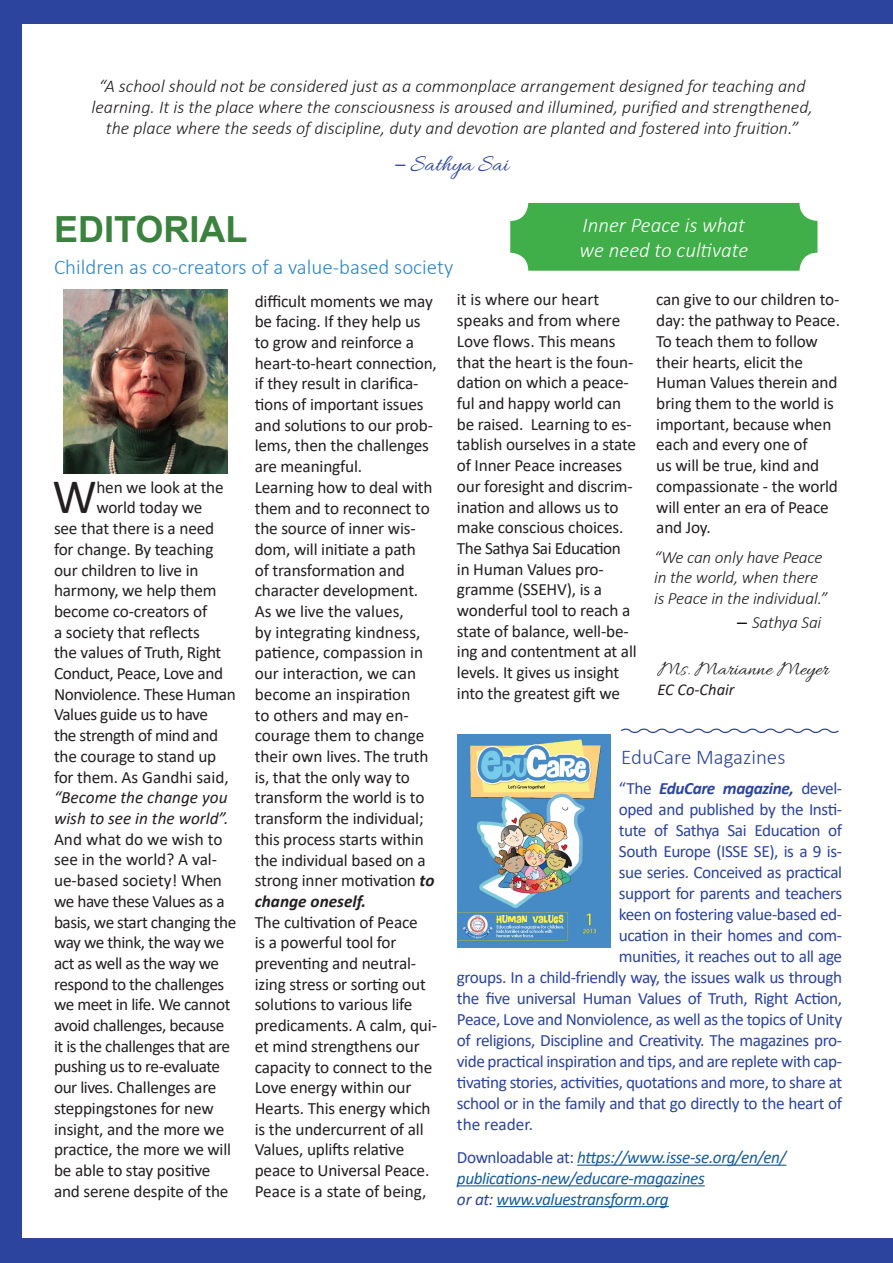
<style>
.page{position:relative;width:893px;height:1263px;background:#2c449e}
.page>*{position:absolute;margin:0;border:0;box-sizing:border-box;transform-origin:0 0}
.t1{font:49.8px "Calibri";color:#231f20}
.t2{font:700 36px "Arial";color:#3a823d}
.t3{font:24px "Allura";color:#2c449e}
.t4{font:300 21px "Calibri";color:#2e85c6}
.t5{font:italic 300 21px "Calibri";color:#fff}
.t6{font:300 21px "Calibri";color:#2c449e}
.t7{font:21px "Allura";color:#231f20}
.t8{font:italic 300 18px/21px "Calibri";color:#231f20;text-align:center}
.t9{font:17.25px/20.7px "Calibri";letter-spacing:-.01em;color:#231f20}
.t10{font:17.25px "Calibri";letter-spacing:-.025em;color:#2c449e}
.t11{font:italic 17.25px/20.7px "Calibri";letter-spacing:-.025em;color:#175d9e}
.t12{font:italic 300 17.25px/20.7px "Calibri";letter-spacing:-.01em;color:#231f20}
.t13{font:italic 17.25px "Calibri";color:#231f20}
.t14{font:italic 700 17.25px "Calibri";letter-spacing:-.025em;color:#2c449e}
.t15{font:17.25px "Calibri";color:#2c449e}
.t16{font:italic 16.5px "Calibri";color:#231f20}
.s1{font-family:"Arial";font-size:18px}
.s2{font-weight:700;font-style:italic}
.s3{font-family:"Arial";font-weight:400;font-style:normal;font-size:18px;color:#000}
.s4{font-weight:400;font-style:normal}
.s5{font-style:normal;color:#2c449e}
.s6{color:#2c449e}
</style>
<div class="page">
<div style="left:23px;top:24px;width:870px;height:1213px;background:#fff"></div>
<div style="left:510px;top:203px;width:307px;height:68px;background:#40ae49;border-radius:18px"></div>
<img style="left:63px;top:289px;width:164px;height:184px">
<hr style="left:577px;top:1164px;width:209px;height:2px;background:#175d9e">
<hr style="left:457px;top:1185px;width:248px;height:1px;background:#175d9e">
<hr style="left:497px;top:1206px;width:172px;height:1px;background:#175d9e">
<img style="left:458px;top:734px;width:152px;height:214px">
<svg style="left:621px;top:728px;width:218px;height:5px"></svg>
<p class="t8" style="left:92px;top:75px;width:723px">“A school should not be considered just as a commonplace arrangement designed for teaching and learning. It is the place where the consciousness is aroused and illumined, purified and strengthened,</p>
<p class="t8" style="left:106px;top:117px;width:694px">the place where the seeds of discipline, duty and devotion are planted and fostered into fruition.”</p>
<p class="t3" style="left:395px;top:151px;width:115px"><span class="s1">–</span> Sathya Sai</p>
<p class="t2" style="left:54px;top:204px;width:195px">EDITORIAL</p>
<p class="t4" style="left:54px;top:254px;width:401px">Children as co-creators of a value-based society</p>
<p class="t5" style="left:583px;top:212px;width:164px">Inner Peace is what</p>
<p class="t5" style="left:579px;top:237px;width:170px">we need to cultivate</p>
<p class="t1" style="left:53px;top:462px;width:46px">W</p>
<p class="t9" style="left:96px;top:476px;width:129px">hen we look at the</p>
<p class="t9" style="left:96px;top:497px;width:108px">world today we</p>
<p class="t9" style="left:54px;top:518px;width:162px">see that there is a need</p>
<p class="t9" style="left:54px;top:538px;width:161px">for change. By teaching</p>
<p class="t9" style="left:54px;top:559px;width:146px">our children to live in</p>
<p class="t9" style="left:54px;top:580px;width:164px">harmony, we help them</p>
<p class="t9" style="left:54px;top:600px;width:155px">become co-creators of</p>
<p class="t9" style="left:54px;top:621px;width:147px">a society that reflects</p>
<p class="t9" style="left:54px;top:642px;width:169px">the values of Truth, Right</p>
<p class="t9" style="left:54px;top:662px;width:171px">Conduct, Peace, Love and</p>
<p class="t9" style="left:54px;top:683px;width:183px">Nonviolence. These Human</p>
<p class="t9" style="left:54px;top:704px;width:156px">Values guide us to have</p>
<p class="t9" style="left:54px;top:725px;width:166px">the strength of mind and</p>
<p class="t9" style="left:54px;top:745px;width:164px">the courage to stand up</p>
<p class="t9" style="left:54px;top:766px;width:176px">for them. As Gandhi said,</p>
<p class="t13" style="left:54px;top:786px;width:175px">“Become the change you</p>
<p class="t13" style="left:54px;top:806px;width:176px">wish to see in the world”.</p>
<p class="t9" style="left:54px;top:828px;width:184px">And what do we wish to see in the world? A val&shy;ue-based society! When we have these Values as a basis, we start changing the way we think, the way we act as well as the way we respond to the challenges we meet in life. We cannot avoid challenges, because it is the challenges that are pushing us to re-evaluate our lives. Challenges are steppingstones for new insight, and the more we practice, the more we will be able to stay positive and serene despite of the</p>
<p class="t9" style="left:255px;top:290px;width:184px">difficult moments we may be facing. If they help us to grow and reinforce a heart-to-heart connection, if they result in clarifica&shy;tions of important issues and solutions to our prob&shy;lems, then the challenges are meaningful.</p>
<p class="t9" style="left:255px;top:476px;width:179px">Learning how to deal with them and to reconnect to the source of inner wis&shy;dom, will initiate a path of transformation and character development.</p>
<p class="t9" style="left:255px;top:600px;width:181px">As we live the values,<br>by integrating kindness, patience, compassion in our interaction, we can become an inspiration<br>to others and may en&shy;courage them to change their own lives. The truth is, that the only way to transform the world is to transform the individual; this process starts within the individual based on a strong inner motivation <span class="s2">to change oneself.</span></p>
<p class="t9" style="left:255px;top:911px;width:184px">The cultivation of Peace<br>is a powerful tool for preventing and neutral&shy;izing stress or sorting out solutions to various life predicaments. A calm, qui&shy;et mind strengthens our capacity to connect to the<br>Love energy within our<br>Hearts. This energy which is the undercurrent of all<br>Values, uplifts relative peace to Universal Peace.</p>
<p class="t9" style="left:255px;top:1180px;width:173px">Peace is a state of being,</p>
<p class="t9" style="left:457px;top:289px;width:181px">it is where our heart speaks and from where<br>Love flows. This means that the heart is the foun&shy;dation on which a peace&shy;ful and happy world can be raised. Learning to es&shy;tablish ourselves in a state of Inner Peace increases our foresight and discrim&shy;ination and allows us to make conscious choices.</p>
<p class="t9" style="left:457px;top:537px;width:181px">The Sathya Sai Education in Human Values pro&shy;gramme (SSEHV), is a wonderful tool to reach a state of balance, well-be&shy;ing and contentment at all levels. It gives us insight into the greatest gift we</p>
<p class="t9" style="left:656px;top:289px;width:185px">can give to our children to&shy;day: the pathway to Peace.<br>To teach them to follow their hearts, elicit the<br>Human Values therein and bring them to the world is important, because when each and every one of<br>us will be true, kind and compassionate - the world will enter an era of Peace and Joy.</p>
<p class="t12" style="left:654px;top:546px;width:175px">“We can only have Peace in the world, when there is Peace in the individual.”</p>
<p class="t12" style="left:737px;top:612px;width:86px"><span class="s3">–</span> Sathya Sai</p>
<p class="t7" style="left:657px;top:657px;width:173px">Ms. Marianne Meyer</p>
<p class="t16" style="left:657px;top:678px;width:79px">EC Co-Chair</p>
<p class="t6" style="left:621px;top:744px;width:166px">EduCare Magazines</p>
<p class="t14" style="left:619px;top:776px;width:225px"><span class="s4">“The</span> EduCare magazine, <span class="s4">devel-</span></p>
<p class="t10" style="left:619px;top:798px;width:225px">oped and published by the Insti-</p>
<p class="t10" style="left:619px;top:819px;width:225px">tute of Sathya Sai Education of</p>
<p class="t10" style="left:619px;top:840px;width:225px">South Europe (ISSE SE), is a 9 is-</p>
<p class="t10" style="left:619px;top:861px;width:225px">sue series. Conceived as practical</p>
<p class="t10" style="left:619px;top:882px;width:225px">support for parents and teachers</p>
<p class="t10" style="left:619px;top:903px;width:225px">keen on fostering value-based ed-</p>
<p class="t10" style="left:619px;top:924px;width:225px">ucation in their homes and com-</p>
<p class="t10" style="left:619px;top:945px;width:225px">munities, it reaches out to all age</p>
<p class="t10" style="left:457px;top:966px;width:387px">groups. In a child-friendly way, the issues walk us through</p>
<p class="t10" style="left:457px;top:987px;width:387px">the five universal Human Values of Truth, Right Action,</p>
<p class="t10" style="left:457px;top:1008px;width:387px">Peace, Love and Nonviolence, as well as the topics of Unity</p>
<p class="t10" style="left:457px;top:1029px;width:387px">of religions, Discipline and Creativity. The magazines pro-</p>
<p class="t10" style="left:457px;top:1050px;width:387px">vide practical inspiration and tips, and are replete with cap-</p>
<p class="t10" style="left:457px;top:1071px;width:387px">tivating stories, activities, quotations and more, to share at</p>
<p class="t10" style="left:457px;top:1092px;width:387px">school or in the family and that go directly to the heart of</p>
<p class="t15" style="left:457px;top:1113px;width:78px">the reader.</p>
<p class="t11" style="left:457px;top:1146px;width:331px"><span class="s5">Downloadable at:</span> https://www.isse-se.org/en/en/ publications-new/educare-magazines</p>
<p class="t11" style="left:457px;top:1188px;width:213px"><span class="s6">or at:</span> www.valuestransform.org</p>
</div>
